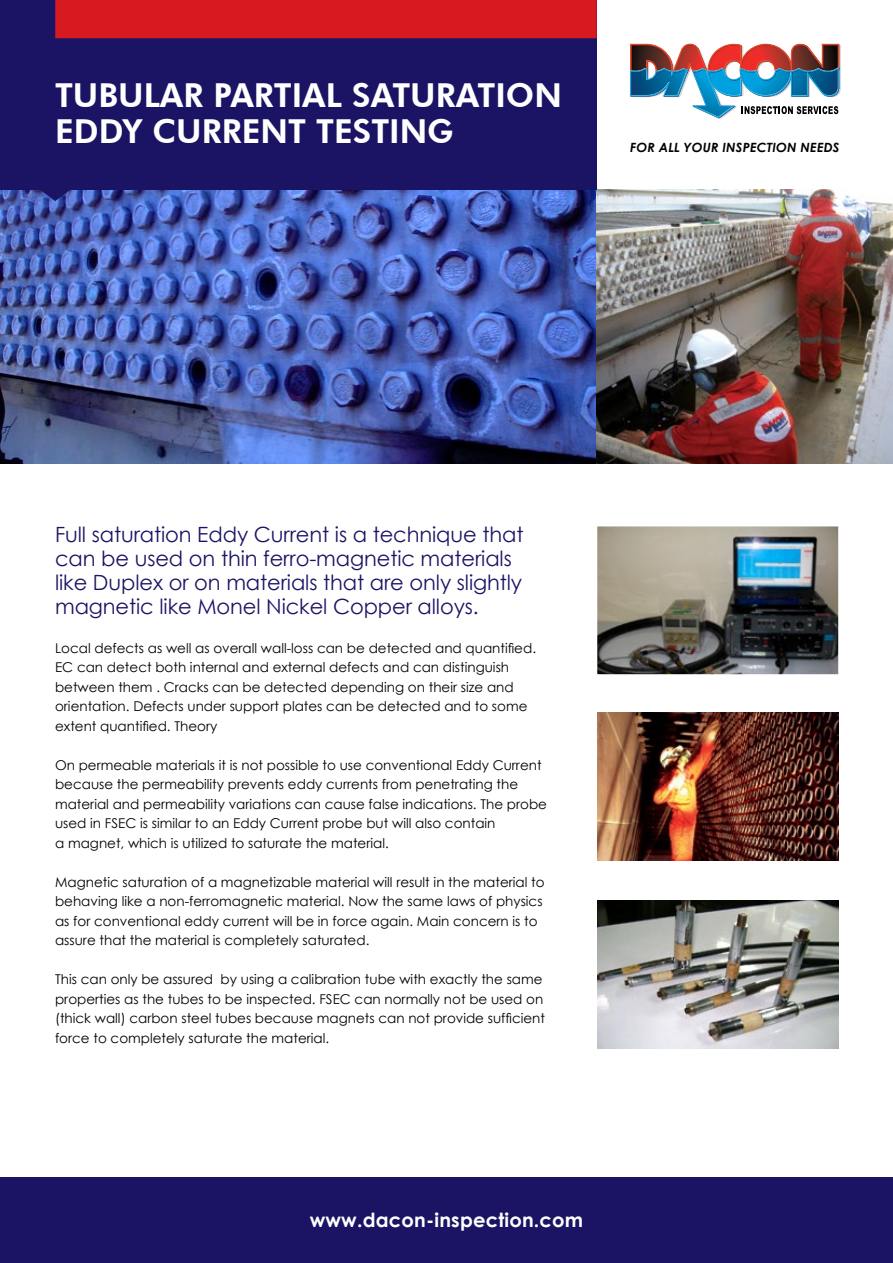
<style>
.page{position:relative;width:893px;height:1263px;background:#fff}
.page>*{position:absolute;margin:0;border:0;box-sizing:border-box;transform-origin:0 0}
.t1{font:800 33px/36px "Futura BT";color:#fff}
.t2{font:21px/24px "Century Gothic";letter-spacing:-.005em;color:#1b1464}
.t3{font:700 19.5px "Century Gothic";letter-spacing:.01em;color:#fff}
.t4{font:13.5px/19.5px "Century Gothic";color:#000}
.t5{font:italic 700 12.75px "Century Gothic";letter-spacing:.015em;color:#000}
</style>
<div class="page">
<img style="left:0;top:189px;width:597px;height:275px">
<img style="left:597px;top:189px;width:296px;height:275px">
<div style="left:0;top:0;width:597px;height:189px;background:#1b1464"></div>
<svg style="left:30px;top:189px;width:51px;height:12px"></svg>
<div style="left:55px;top:0;width:542px;height:38px;background:#d71920"></div>
<svg style="left:630px;top:43px;width:211px;height:76px"></svg>
<img style="left:597px;top:712px;width:241px;height:148px">
<img style="left:597px;top:526px;width:241px;height:148px">
<img style="left:597px;top:901px;width:241px;height:148px">
<div style="left:0;top:1178px;width:893px;height:85px;background:#1b1464"></div>
<h1 class="t1" style="left:55px;top:77px;width:508px">TUBULAR PARTIAL SATURATION<br>EDDY CURRENT TESTING</h1>
<p class="t5" style="left:630px;top:138px;width:211px">FOR ALL YOUR INSPECTION NEEDS</p>
<h2 class="t2" style="left:55px;top:522px;width:470px">Full saturation Eddy Current is a technique that can be used on thin ferro-magnetic materials like Duplex or on materials that are only slightly magnetic like Monel Nickel Copper alloys.</h2>
<p class="t4" style="left:55px;top:638px;width:482px">Local defects as well as overall wall-loss can be detected and quantified.<br>EC can detect both internal and external defects and can distinguish between them . Cracks can be detected depending on their size and orientation. Defects under support plates can be detected and to some extent quantified. Theory</p>
<p class="t4" style="left:55px;top:755px;width:493px">On permeable materials it is not possible to use conventional Eddy Current because the permeability prevents eddy currents from penetrating the material and permeability variations can cause false indications. The probe used in FSEC is similar to an Eddy Current probe but will also contain<br>a magnet, which is utilized to saturate the material.</p>
<p class="t4" style="left:55px;top:872px;width:491px">Magnetic saturation of a magnetizable material will result in the material to behaving like a non-ferromagnetic material. Now the same laws of physics as for conventional eddy current will be in force again. Main concern is to assure that the material is completely saturated.</p>
<p class="t4" style="left:55px;top:969px;width:491px">This can only be assured by using a calibration tube with exactly the same properties as the tubes to be inspected. FSEC can normally not be used on (thick wall) carbon steel tubes because magnets can not provide sufficient force to completely saturate the material.</p>
<h3 class="t3" style="left:310px;top:1205px;width:275px">www.dacon-inspection.com</h3>
</div>
